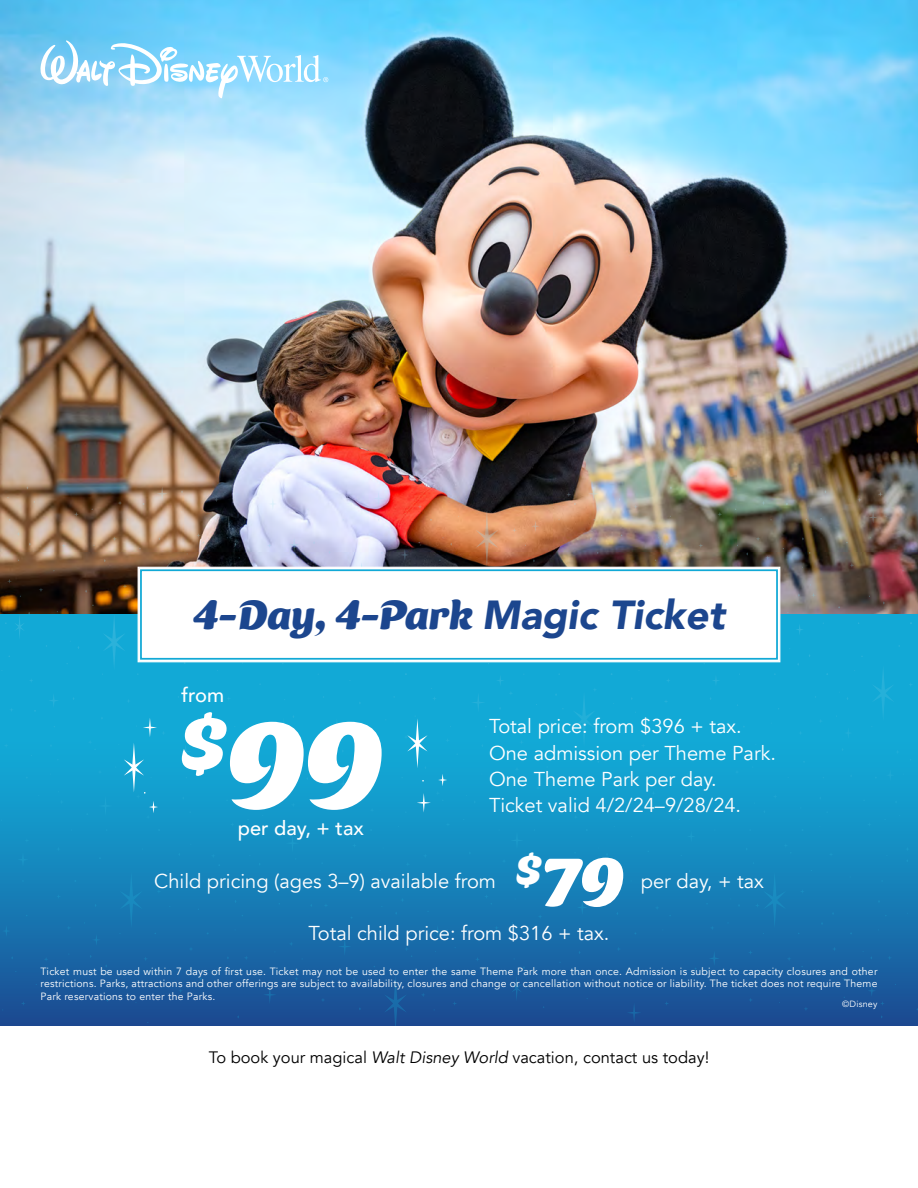
<style>
.page{position:relative;width:918px;height:1188px;background:#fff}
.page>*{position:absolute;margin:0;border:0;box-sizing:border-box;transform-origin:0 0}
.t1{font:120.45px "Ice Cream Slant";color:#fff}
.t2{font:40.5px "Ice Cream Slant";color:#1c468e}
.t3{font:20.1px/26.1px "Avenir";color:#fff}
.t4{font:500 20.1px "Avenir";color:#fff}
.t5{font:16.5px "Avenir";color:#000}
.t6{font:10.5px/12.6px "Avenir";letter-spacing:.02em;color:#fff;text-align:justify}
.t7{font:9px "Avenir";letter-spacing:.02em;color:#fff}
.s1{font-family:"Avenir";font-weight:900;font-style:italic}
.s2{font-family:"Ice Cream Slant";font-size:42.15px}
.s3{font-family:"Ice Cream Slant";font-size:67.35px}
.s4{font-style:italic}
</style>
<div class="page">
<img style="left:0;top:0;width:918px;height:615px">
<svg style="left:0;top:615px;width:918px;height:411px;background:#1589be"></svg>
<img style="left:7px;top:486px;width:880px;height:81px">
<svg style="left:40px;top:40px;width:288px;height:58px"></svg>
<svg style="left:138px;top:567px;width:642px;height:95px"></svg>
<div style="left:140px;top:569px;width:638px;height:91px;background:#fff;border:2px solid #12a9d6"></div>
<svg style="left:438px;top:774px;width:9px;height:12px"></svg>
<svg style="left:407px;top:718px;width:21px;height:50px"></svg>
<svg style="left:417px;top:793px;width:14px;height:20px"></svg>
<svg style="left:149px;top:801px;width:9px;height:12px"></svg>
<svg style="left:124px;top:743px;width:22px;height:51px"></svg>
<svg style="left:143px;top:718px;width:14px;height:19px"></svg>
<h2 class="t2" style="left:193px;top:581px;width:533px">4-Day, 4-Park <span class="s1">Magic Ticket</span></h2>
<h3 class="t4" style="left:181px;top:678px;width:44px">from</h3>
<h1 class="t1" style="left:181px;top:665px;width:202px"><sup>$</sup>99</h1>
<h3 class="t4" style="left:238px;top:810px;width:127px">per day, + tax</h3>
<h3 class="t3" style="left:489px;top:714px;width:288px">Total price: from $396 + tax.<br>One admission per Theme Park.<br>One Theme Park per day.<br>Ticket valid 4/2/24–9/28/24.</h3>
<h3 class="t3" style="left:154px;top:868px;width:470px">Child pricing (ages 3–9) available from <span class="s2">$</span><span class="s3">79</span></h3>
<h3 class="t3" style="left:309px;top:920px;width:302px">Total child price: from $316 + tax.</h3>
<h3 class="t3" style="left:641px;top:868px;width:124px">per day, + tax</h3>
<p class="t6" style="left:40px;top:965px;width:839px">Ticket must be used within 7 days of first use. Ticket may not be used to enter the same Theme Park more than once. Admission is subject to capacity closures and other restrictions. Parks, attractions and other offerings are subject to availability, closures and change or cancellation without notice or liability. The ticket does not require Theme Park reservations to enter the Parks.</p>
<p class="t7" style="left:842px;top:998px;width:37px">©Disney</p>
<h3 class="t5" style="left:209px;top:1047px;width:502px">To book your magical <span class="s4">Walt Disney World</span> vacation, contact us today!</h3>
</div>
